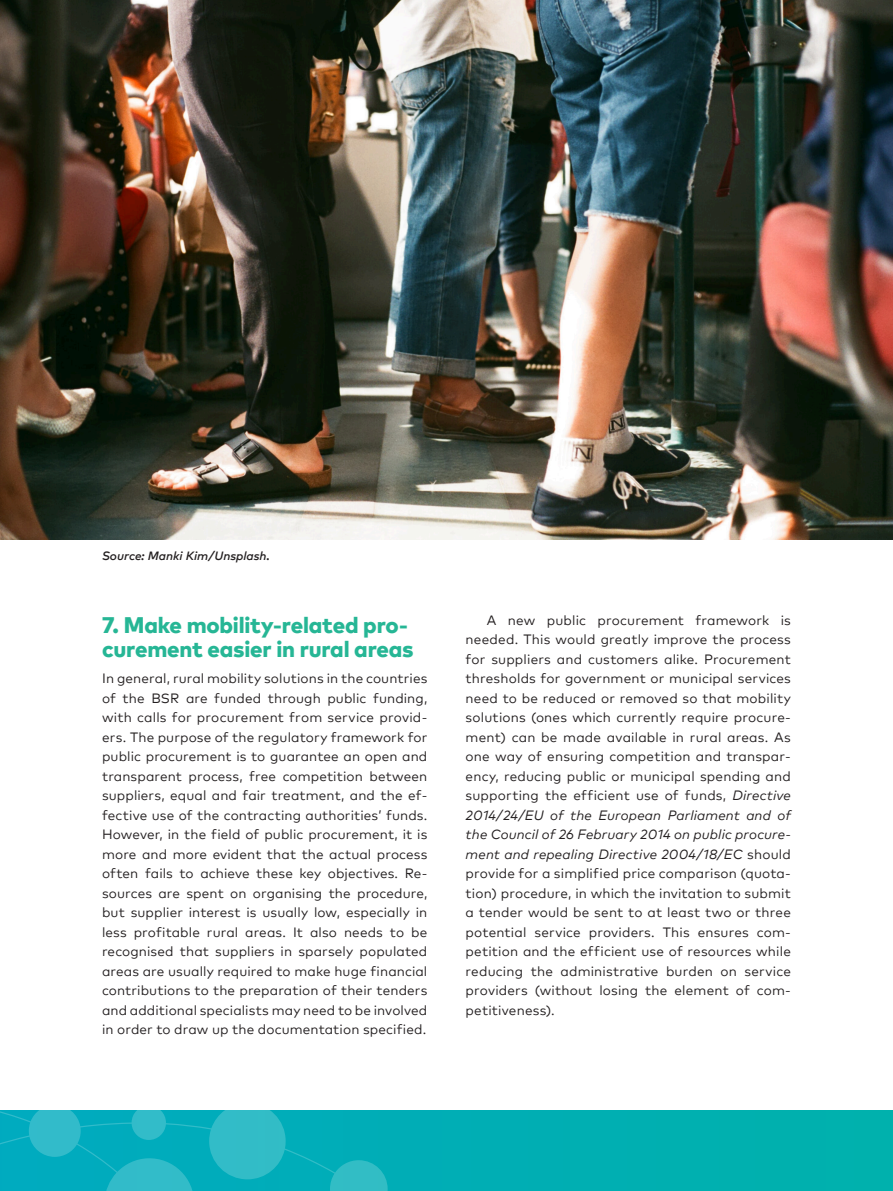
<style>
.page{position:relative;width:893px;height:1191px;background:#fff}
.page>*{position:absolute;margin:0;border:0;box-sizing:border-box;transform-origin:0 0}
.t1{font:800 22.5px/24px "Mark Pro";letter-spacing:-.01em;color:#26b695}
.t2{font:13.5px/19.5px "Mark Pro";letter-spacing:.015em;color:#231f20;text-align:justify}
.t3{font:italic 500 12px "Mark Pro";color:#231f20}
.s1{font-style:italic}
</style>
<div class="page">
<div style="left:0;top:1110px;width:893px;height:81px;background:#00afb1"></div>
<svg style="left:0;top:1110px;width:388px;height:81px"></svg>
<img style="left:0;top:0;width:893px;height:539px">
<p class="t3" style="left:102px;top:547px;width:169px">Source: Manki Kim/Unsplash.</p>
<h1 class="t1" style="left:102px;top:611px;width:313px">7. Make mobility-related pro&shy;curement easier in rural areas</h1>
<p class="t2" style="left:102px;top:667px;width:327px">In general, rural mobility solutions in the countries of the BSR are funded through public funding, with calls for procurement from service provid&shy;ers. The purpose of the regulatory framework for public procurement is to guarantee an open and transparent process, free competition between suppliers, equal and fair treatment, and the ef&shy;fective use of the contracting authorities’ funds.<br>However, in the field of public procurement, it is more and more evident that the actual process often fails to achieve these key objectives. Re&shy;sources are spent on organising the procedure, but supplier interest is usually low, especially in less profitable rural areas. It also needs to be recognised that suppliers in sparsely populated areas are usually required to make huge financial contributions to the preparation of their tenders and additional specialists may need to be involved in order to draw up the documentation specified.</p>
<p class="t2" style="left:466px;top:609px;width:327px;text-indent:21px">A new public procurement framework is needed. This would greatly improve the process for suppliers and customers alike. Procurement thresholds for government or municipal services need to be reduced or removed so that mobility solutions (ones which currently require procure&shy;ment) can be made available in rural areas. As one way of ensuring competition and transpar&shy;ency, reducing public or municipal spending and supporting the efficient use of funds, <span class="s1">Directive 2014/24/EU of the European Parliament and of the Council of 26 February 2014 on public procure&shy;ment and repealing Directive 2004/18/EC</span> should provide for a simplified price comparison (quota&shy;tion) procedure, in which the invitation to submit a tender would be sent to at least two or three potential service providers. This ensures com&shy;petition and the efficient use of resources while reducing the administrative burden on service providers (without losing the element of com&shy;petitiveness).</p>
</div>
